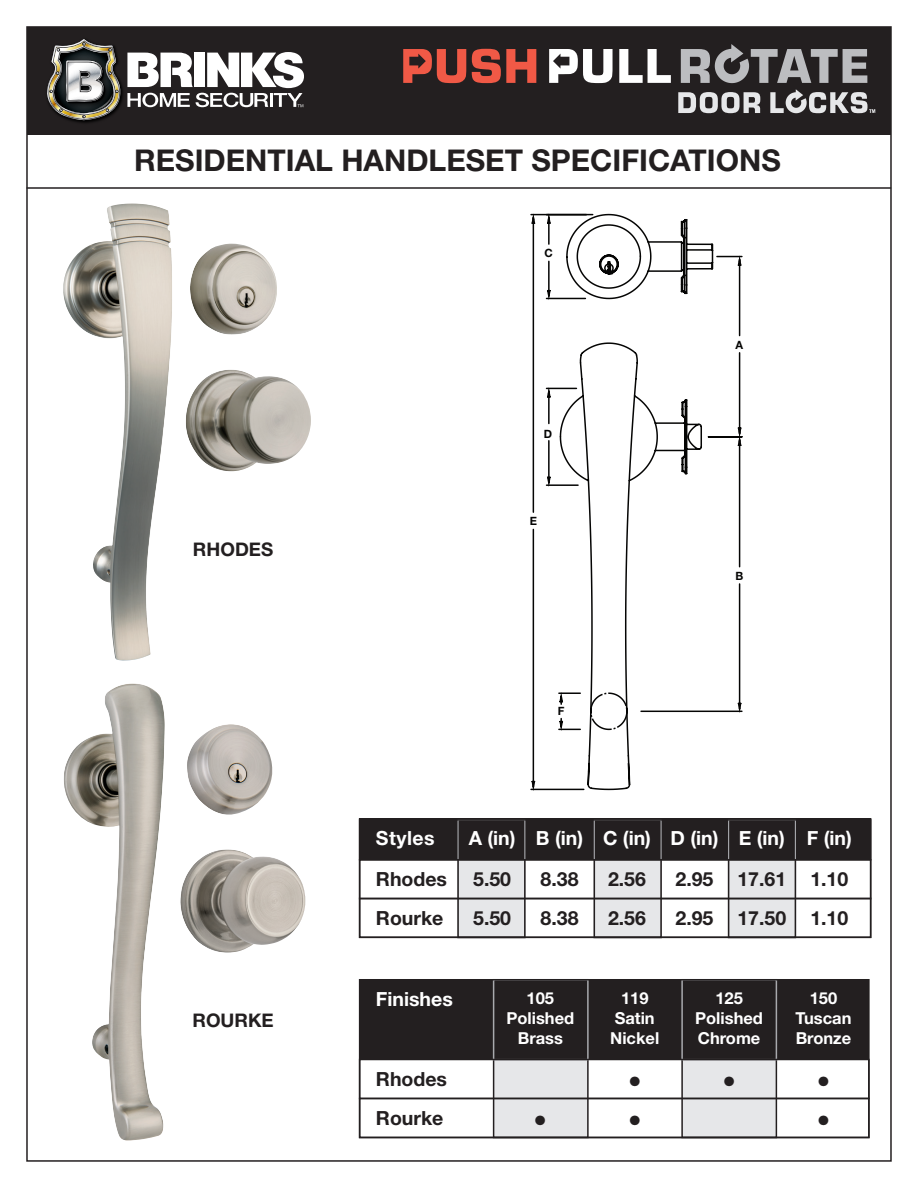
<style>
.page{position:relative;width:918px;height:1188px;background:#fff}
.page>*{position:absolute;margin:0;border:0;box-sizing:border-box;transform-origin:0 0}
.t1{font:700 30px "Helvetica Neue LT Std";color:#231f20}
.t2{font:700 27px/38.7px "Helvetica Neue LT Std";color:#231f20}
.t3{font:700 19.5px/39px "Helvetica Neue LT Std";color:#231f20}
.t4{font:700 19.5px "Helvetica Neue LT Std";color:#fff}
.t5{font:700 18.75px "Helvetica Neue LT Std";color:#231f20}
.t6{font:700 16.5px/19.8px "Helvetica Neue LT Std";color:#fff;text-align:center}
.t7{font:700 11.4px "Helvetica Neue LT Std";color:#050504}
</style>
<div class="page">
<div style="left:493px;top:1059px;width:96px;height:79px;background:#e6e7e9;border:1px solid #231f20"></div>
<div style="left:681px;top:1059px;width:96px;height:79px;background:#e6e7e9;border:1px solid #231f20"></div>
<div style="left:457px;top:858px;width:69px;height:80px;background:#e6e7e9;border:2px solid #231f20"></div>
<div style="left:594px;top:858px;width:68px;height:80px;background:#e6e7e9;border:2px solid #231f20"></div>
<div style="left:728px;top:858px;width:68px;height:80px;background:#e6e7e9;border:2px solid #231f20"></div>
<div style="left:28px;top:27px;width:863px;height:107px;background:#231f20"></div>
<div style="left:360px;top:980px;width:509px;height:80px;background:#231f20"></div>
<div style="left:360px;top:819px;width:511px;height:41px;background:#231f20"></div>
<div style="left:359px;top:898px;width:512px;height:40px;border:2px solid #231f20"></div>
<div style="left:457px;top:819px;width:68px;height:41px;border:1px solid #a8a9ad"></div>
<div style="left:594px;top:819px;width:68px;height:41px;border:1px solid #a8a9ad"></div>
<div style="left:728px;top:819px;width:68px;height:41px;border:1px solid #a8a9ad"></div>
<div style="left:359px;top:859px;width:512px;height:40px;border:2px solid #231f20"></div>
<div style="left:359px;top:819px;width:512px;height:42px;border:2px solid #231f20"></div>
<div style="left:493px;top:979px;width:96px;height:81px;border:2px solid #a8a9ad"></div>
<div style="left:681px;top:979px;width:96px;height:81px;border:2px solid #a8a9ad"></div>
<div style="left:359px;top:1059px;width:511px;height:40px;border:2px solid #231f20"></div>
<div style="left:359px;top:979px;width:511px;height:159px;border:2px solid #231f20"></div>
<img style="left:63px;top:204px;width:248px;height:457px">
<img style="left:64px;top:683px;width:241px;height:458px">
<hr style="left:531px;top:214px;width:62px;height:1px;background:#050504">
<hr style="left:531px;top:789px;width:53px;height:1px;background:#050504">
<hr style="left:708px;top:436px;width:34px;height:2px;background:#050504">
<hr style="left:641px;top:711px;width:101px;height:1px;background:#050504">
<svg style="left:532px;top:215px;width:209px;height:572px"></svg>
<svg style="left:559px;top:213px;width:156px;height:623px"></svg>
<svg style="left:472px;top:49px;width:64px;height:34px"></svg>
<svg style="left:403px;top:49px;width:63px;height:34px"></svg>
<svg style="left:619px;top:49px;width:52px;height:34px"></svg>
<svg style="left:549px;top:49px;width:64px;height:34px"></svg>
<svg style="left:681px;top:44px;width:186px;height:39px"></svg>
<svg style="left:678px;top:92px;width:82px;height:21px"></svg>
<svg style="left:770px;top:89px;width:105px;height:24px"></svg>
<img style="left:70px;top:120px;width:30px;height:3px">
<svg style="left:47px;top:39px;width:257px;height:81px"></svg>
<hr style="left:27px;top:187px;width:864px;height:2px;background:#231f20">
<h1 class="t1" style="left:134px;top:142px;width:648px">RESIDENTIAL HANDLESET SPECIFICATIONS</h1>
<p class="t5" style="left:193px;top:538px;width:82px">RHODES</p>
<p class="t7" style="left:544px;top:246px;width:10px">C</p>
<p class="t7" style="left:544px;top:427px;width:10px">D</p>
<p class="t7" style="left:530px;top:514px;width:9px">E</p>
<p class="t7" style="left:735px;top:337px;width:9px">A</p>
<p class="t7" style="left:735px;top:569px;width:9px">B</p>
<p class="t5" style="left:192px;top:1009px;width:83px">ROURKE</p>
<p class="t7" style="left:558px;top:704px;width:8px">F</p>
<p class="t4" style="left:376px;top:826px;width:60px">Styles</p>
<p class="t3" style="left:376px;top:859px;width:73px">Rhodes<br>Rourke</p>
<p class="t4" style="left:469px;top:826px;width:48px">A (in)</p>
<p class="t3" style="left:473px;top:859px;width:39px">5.50<br>5.50</p>
<p class="t4" style="left:536px;top:826px;width:49px">B (in)</p>
<p class="t3" style="left:541px;top:859px;width:39px">8.38<br>8.38</p>
<p class="t4" style="left:603px;top:826px;width:50px">C (in)</p>
<p class="t3" style="left:608px;top:859px;width:39px">2.56<br>2.56</p>
<p class="t4" style="left:670px;top:826px;width:50px">D (in)</p>
<p class="t3" style="left:675px;top:859px;width:39px">2.95<br>2.95</p>
<p class="t4" style="left:739px;top:826px;width:48px">E (in)</p>
<p class="t3" style="left:737px;top:859px;width:50px">17.61<br>17.50</p>
<p class="t4" style="left:807px;top:826px;width:47px">F (in)</p>
<p class="t3" style="left:810px;top:859px;width:39px">1.10<br>1.10</p>
<p class="t4" style="left:376px;top:987px;width:78px">Finishes</p>
<p class="t3" style="left:376px;top:1059px;width:73px">Rhodes<br>Rourke</p>
<p class="t6" style="left:507px;top:988px;width:69px">105<br>Polished<br>Brass</p>
<h2 class="t2" style="left:534px;top:1101px;width:15px">•</h2>
<p class="t6" style="left:610px;top:988px;width:51px">119<br>Satin<br>Nickel</p>
<h2 class="t2" style="left:628px;top:1062px;width:15px">• •</h2>
<p class="t6" style="left:695px;top:988px;width:69px">125<br>Polished<br>Chrome</p>
<h2 class="t2" style="left:722px;top:1062px;width:15px">•</h2>
<p class="t6" style="left:796px;top:988px;width:57px">150<br>Tuscan<br>Bronze</p>
<h2 class="t2" style="left:817px;top:1062px;width:15px">• •</h2>
</div>
